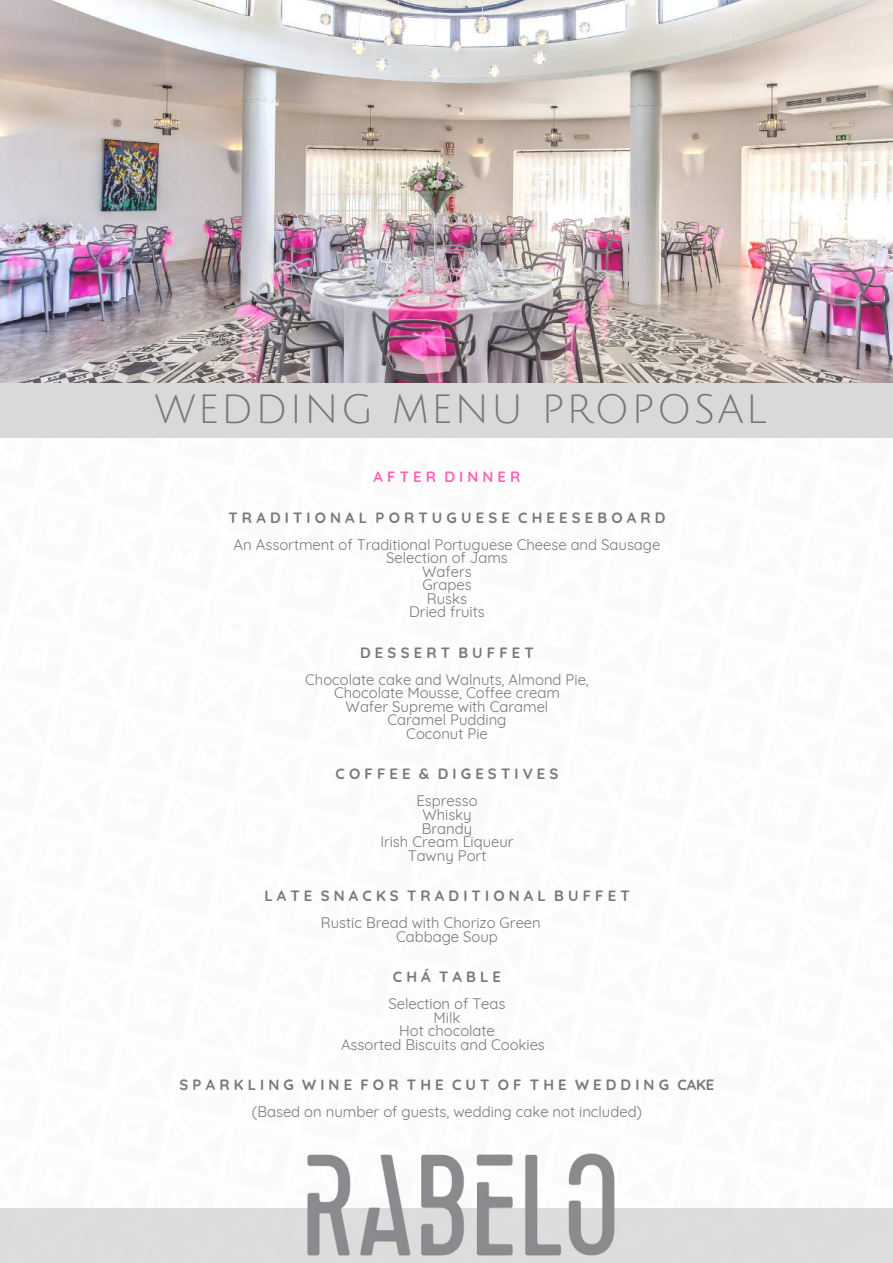
<style>
.page{position:relative;width:893px;height:1263px;background:#fff}
.page>*{position:absolute;margin:0;border:0;box-sizing:border-box;transform-origin:0 0}
.t1{font:39.75px "Julius Sans One";letter-spacing:.05em;color:#787878}
.t2{font:14.85px/13.5px "Quicksand";color:#787878;text-align:center}
.t3{font:700 14.85px "Quicksand";letter-spacing:.28em;color:#787878}
.t4{font:700 14.85px "Quicksand";letter-spacing:.275em;color:#ff63b1}
</style>
<div class="page">
<div style="left:0;top:1208px;width:893px;height:55px;background:#d9d9d9"></div>
<img style="left:0;top:0;width:893px;height:383px">
<img style="left:307px;top:1153px;width:308px;height:103px">
<div style="left:0;top:383px;width:893px;height:54px;background:#d9d9d9"></div>
<h1 class="t1" style="left:155px;top:389px;width:614px">WEDDING MENU PROPOSAL</h1>
<p class="t4" style="left:374px;top:467px;width:148px">AFTER DINNER</p>
<p class="t3" style="left:228px;top:508px;width:439px">TRADITIONAL PORTUGUESE CHEESEBOARD</p>
<p class="t2" style="left:234px;top:537px;width:428px">An Assortment of Traditional Portuguese Cheese and Sausage<br>Selection of Jams<br>Wafers<br>Grapes<br>Rusks<br>Dried fruits</p>
<p class="t3" style="left:360px;top:643px;width:175px">DESSERT BUFFET</p>
<p class="t2" style="left:305px;top:672px;width:285px">Chocolate cake and Walnuts, Almond Pie,<br>Chocolate Mousse, Coffee cream<br>Wafer Supreme with Caramel<br>Caramel Pudding<br>Coconut Pie</p>
<p class="t3" style="left:336px;top:765px;width:224px">COFFEE &amp; DIGESTIVES</p>
<p class="t2" style="left:380px;top:794px;width:135px">Espresso<br>Whisky<br>Brandy<br>Irish Cream Liqueur<br>Tawny Port</p>
<p class="t3" style="left:264px;top:886px;width:367px">LATE SNACKS TRADITIONAL BUFFET</p>
<p class="t2" style="left:396px;top:916px;width:146px;text-align:left;text-indent:-75px">Rustic Bread with Chorizo Green<br>Cabbage Soup</p>
<p class="t3" style="left:393px;top:967px;width:110px">CHÁ TABLE</p>
<p class="t2" style="left:341px;top:997px;width:205px">Selection of Teas<br>Milk<br>Hot chocolate<br>Assorted Biscuits and Cookies</p>
<p class="t3" style="left:180px;top:1075px;width:536px">SPARKLING WINE FOR THE CUT OF THE WEDDING CAKE</p>
<p class="t2" style="left:252px;top:1105px;width:392px">(Based on number of guests, wedding cake not included)</p>
</div>
